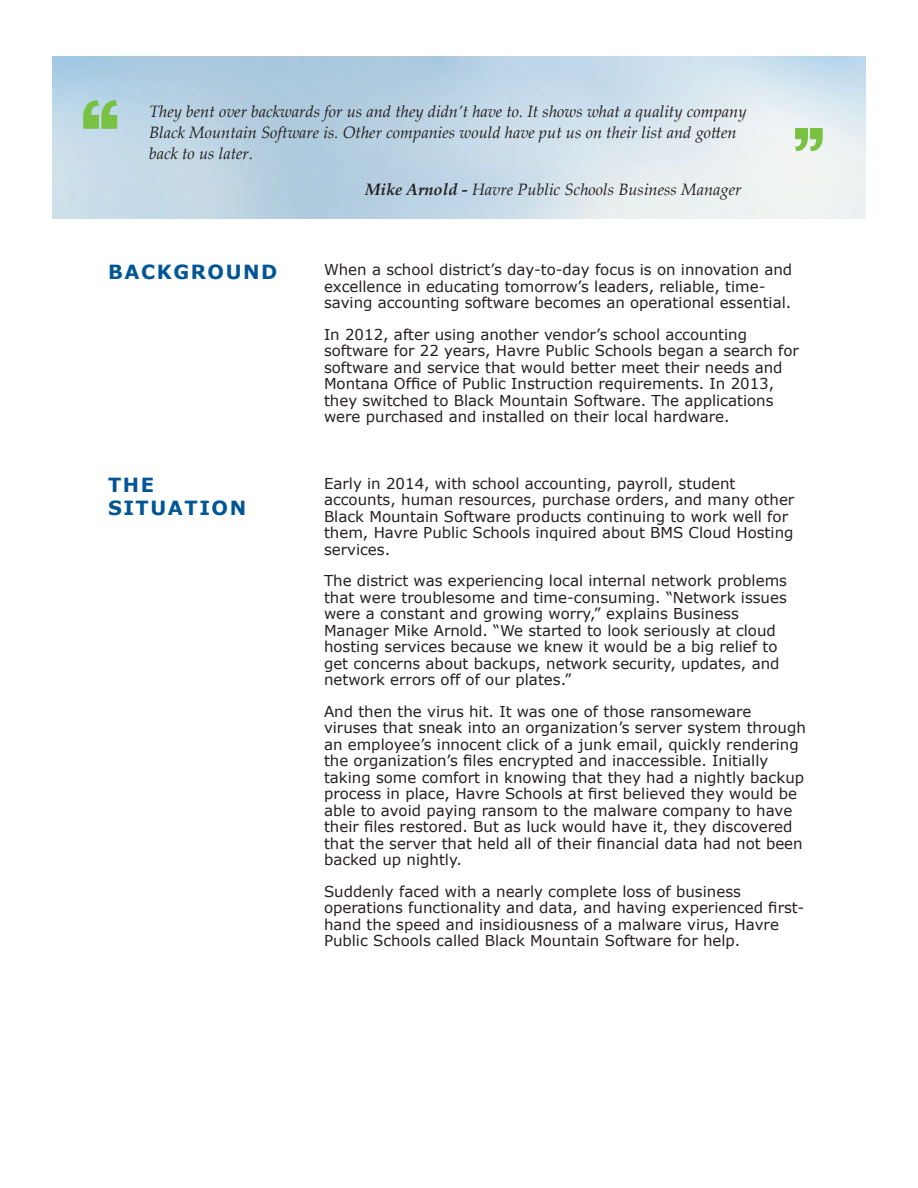
<style>
.page{position:relative;width:918px;height:1188px;background:#fff}
.page>*{position:absolute;margin:0;border:0;box-sizing:border-box;transform-origin:0 0}
.t1{font:700 19.5px "Verdana";letter-spacing:.08em;color:#005595}
.t2{font:italic 16.5px/21px "Palatino Linotype";color:#231f20}
.t3{font:15px/16.5px "Verdana";color:#231f20}
.s1{font-weight:700}
</style>
<div class="page">
<svg style="left:83px;top:100px;width:34px;height:29px"></svg>
<svg style="left:795px;top:128px;width:28px;height:23px"></svg>
<p class="t2" style="left:149px;top:100px;width:599px">They bent over backwards for us and they didn’t have to. It shows what a quality company<br>Black Mountain Software is. Other companies would have put us on their list and gotten back to us later.</p>
<p class="t2" style="left:365px;top:178px;width:378px"><span class="s1">Mike Arnold -</span> Havre Public Schools Business Manager</p>
<p class="t1" style="left:108px;top:258px;width:171px">BACKGROUND</p>
<p class="t1" style="left:108px;top:471px;width:48px">THE</p>
<p class="t1" style="left:108px;top:494px;width:140px">SITUATION</p>
<p class="t3" style="left:324px;top:262px;width:470px">When a school district’s day-to-day focus is on innovation and excellence in educating tomorrow’s leaders, reliable, time&shy;saving accounting software becomes an operational essential.</p>
<p class="t3" style="left:324px;top:326px;width:477px">In 2012, after using another vendor’s school accounting software for 22 years, Havre Public Schools began a search for software and service that would better meet their needs and Montana Office of Public Instruction requirements. In 2013, they switched to Black Mountain Software. The applications were purchased and installed on their local hardware.</p>
<p class="t3" style="left:324px;top:475px;width:472px">Early in 2014, with school accounting, payroll, student accounts, human resources, purchase orders, and many other Black Mountain Software products continuing to work well for them, Havre Public Schools inquired about BMS Cloud Hosting services.</p>
<p class="t3" style="left:324px;top:572px;width:465px">The district was experiencing local internal network problems that were troublesome and time-consuming. “Network issues were a constant and growing worry,” explains Business Manager Mike Arnold. “We started to look seriously at cloud hosting services because we knew it would be a big relief to get concerns about backups, network security, updates, and network errors off of our plates.”</p>
<p class="t3" style="left:324px;top:703px;width:483px">And then the virus hit. It was one of those ransomeware viruses that sneak into an organization’s server system through an employee’s innocent click of a junk email, quickly rendering the organization’s files encrypted and inaccessible. Initially taking some comfort in knowing that they had a nightly backup process in place, Havre Schools at first believed they would be able to avoid paying ransom to the malware company to have their files restored. But as luck would have it, they discovered that the server that held all of their financial data had not been backed up nightly.</p>
<p class="t3" style="left:324px;top:883px;width:482px">Suddenly faced with a nearly complete loss of business operations functionality and data, and having experienced first&shy;hand the speed and insidiousness of a malware virus, Havre Public Schools called Black Mountain Software for help.</p>
</div>
